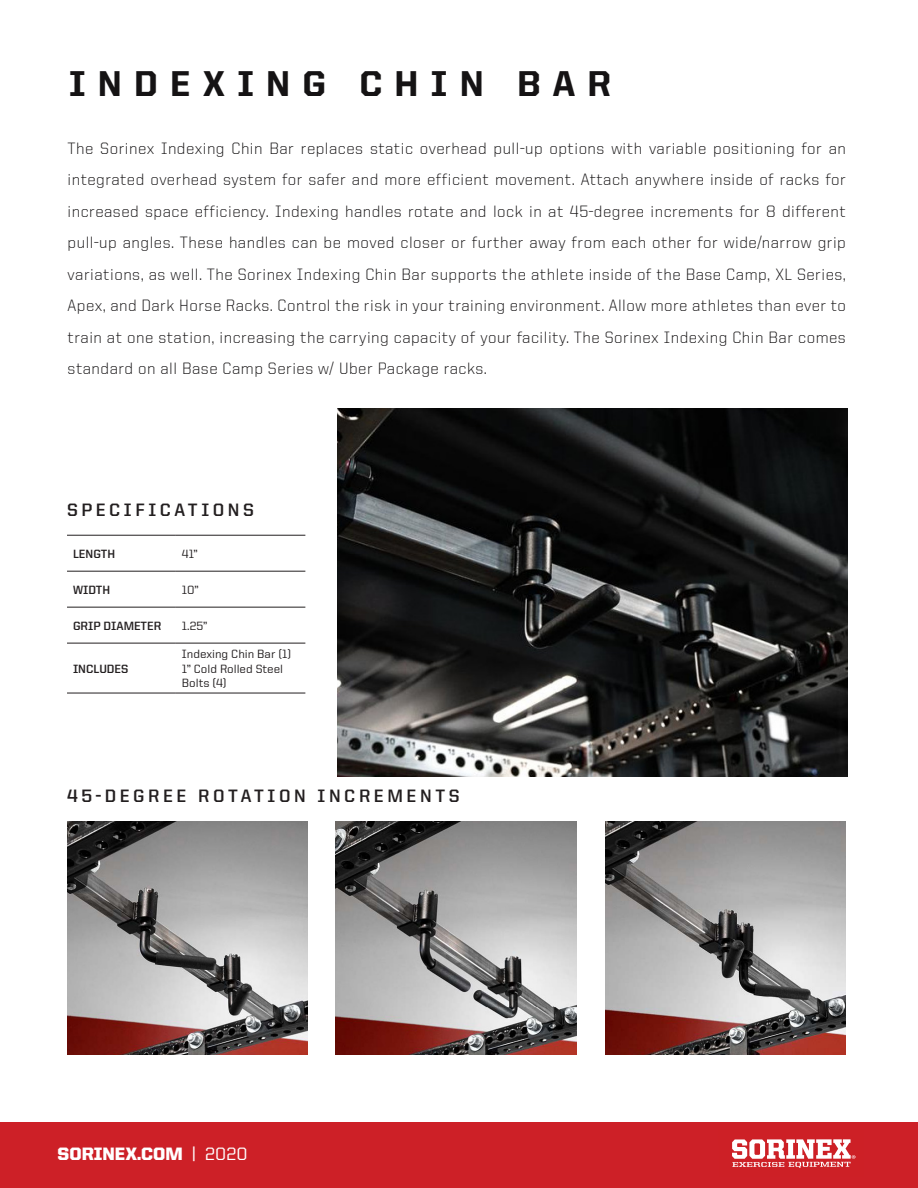
<style>
.page{position:relative;width:918px;height:1188px;background:#fff}
.page>*{position:absolute;margin:0;border:0;box-sizing:border-box;transform-origin:0 0}
.Story_Title{font:800 36px "United Sans Reg";letter-spacing:.34em;color:#151314}
.t1{font:700 18px "United Sans Reg";letter-spacing:.2em;color:#231f20}
.t2{font:900 18px "United Sans Reg";color:#fff}
.Standard_Paragraph{font:300 16.5px/31.5px "United Sans Reg";letter-spacing:.03em;color:#151314;text-align:justify}
.t3{font:500 12px/14.4px "United Sans Reg";color:#231f20}
.t4{font:700 12px "United Sans Reg";color:#231f20}
.s1{font-weight:500}
</style>
<div class="page">
<div style="left:0;top:1122px;width:918px;height:66px;background:#cd2027"></div>
<svg style="left:732px;top:1139px;width:123px;height:29px"></svg>
<img style="left:336px;top:822px;width:241px;height:233px">
<img style="left:67px;top:822px;width:241px;height:233px">
<img style="left:605px;top:822px;width:241px;height:233px">
<hr style="left:67px;top:535px;width:109px;height:1px;background:#231f20">
<hr style="left:176px;top:535px;width:129px;height:1px;background:#231f20">
<hr style="left:67px;top:571px;width:109px;height:1px;background:#231f20">
<hr style="left:176px;top:571px;width:129px;height:1px;background:#231f20">
<hr style="left:67px;top:607px;width:109px;height:1px;background:#231f20">
<hr style="left:176px;top:607px;width:129px;height:1px;background:#231f20">
<hr style="left:67px;top:643px;width:109px;height:1px;background:#231f20">
<hr style="left:176px;top:643px;width:129px;height:1px;background:#231f20">
<hr style="left:67px;top:693px;width:109px;height:1px;background:#231f20">
<hr style="left:176px;top:693px;width:129px;height:1px;background:#231f20">
<img style="left:338px;top:409px;width:510px;height:367px">
<p class="Story_Title" style="left:69px;top:64px;width:543px">INDEXING CHIN BAR</p>
<p class="Standard_Paragraph" style="left:68px;top:132px;width:780px">The Sorinex Indexing Chin Bar replaces static overhead pull-up options with variable positioning for an integrated overhead system for safer and more efficient movement. Attach anywhere inside of racks for increased space efficiency. Indexing handles rotate and lock in at 45-degree increments for 8 different pull-up angles. These handles can be moved closer or further away from each other for wide/narrow grip variations, as well. The Sorinex Indexing Chin Bar supports the athlete inside of the Base Camp, XL Series, Apex, and Dark Horse Racks. Control the risk in your training environment. Allow more athletes than ever to train at one station, increasing the carrying capacity of your facility. The Sorinex Indexing Chin Bar comes standard on all Base Camp Series w/ Uber Package racks.</p>
<p class="t1" style="left:67px;top:500px;width:189px">SPECIFICATIONS</p>
<p class="t4" style="left:73px;top:547px;width:44px">LENGTH</p>
<p class="t3" style="left:182px;top:546px;width:17px">41”</p>
<p class="t4" style="left:73px;top:583px;width:39px">WIDTH</p>
<p class="t3" style="left:182px;top:582px;width:19px">10”</p>
<p class="t4" style="left:73px;top:619px;width:90px">GRIP DIAMETER</p>
<p class="t3" style="left:182px;top:618px;width:27px">1.25”</p>
<p class="t4" style="left:73px;top:662px;width:57px">INCLUDES</p>
<p class="t3" style="left:182px;top:647px;width:111px">Indexing Chin Bar (1)</p>
<p class="t3" style="left:182px;top:661px;width:103px">1” Cold Rolled Steel<br>Bolts (4)</p>
<p class="t1" style="left:67px;top:786px;width:394px">45-DEGREE ROTATION INCREMENTS</p>
<p class="t2" style="left:58px;top:1144px;width:192px">SORINEX.COM <span class="s1">| 2020</span></p>
</div>
